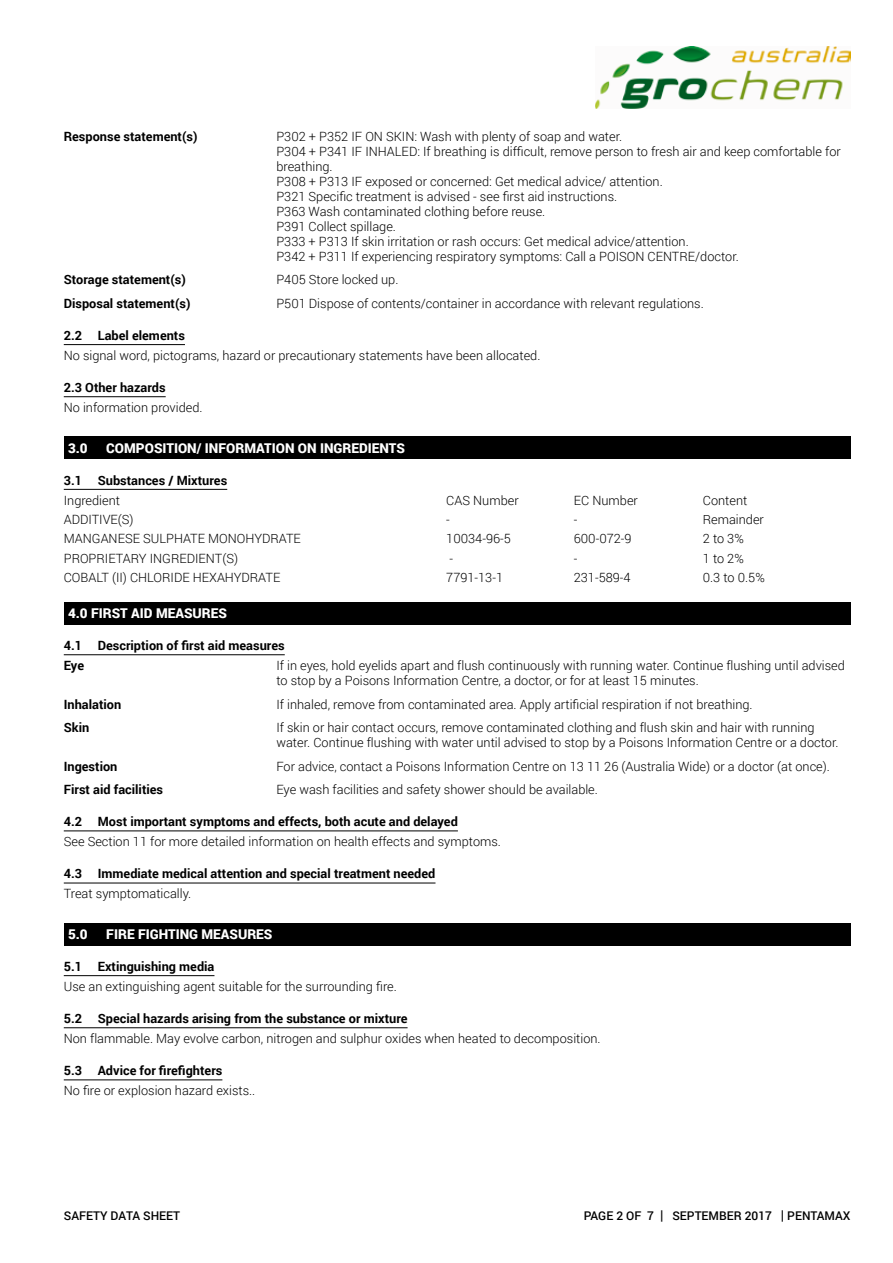
<style>
.page{position:relative;width:893px;height:1263px;background:#fff}
.page>*{position:absolute;margin:0;border:0;box-sizing:border-box;transform-origin:0 0}
.t1{font:900 13.5px "Roboto";color:#fff}
.t2{font:300 12.75px/15px "Roboto";color:#000}
.t3{font:700 12.75px/20.1px "Roboto";color:#000}
.t4{font:500 12px "Roboto";color:#000}
.s1{font-size:13.5px}
</style>
<div class="page">
<img style="left:595px;top:46px;width:255px;height:62px">
<hr style="left:64px;top:344px;width:121px;height:1px;background:#000">
<hr style="left:64px;top:396px;width:102px;height:1px;background:#000">
<div style="left:64px;top:436px;width:786px;height:23px;background:#000"></div>
<hr style="left:64px;top:489px;width:163px;height:1px;background:#000">
<div style="left:64px;top:602px;width:786px;height:23px;background:#000"></div>
<hr style="left:64px;top:654px;width:221px;height:1px;background:#000">
<hr style="left:64px;top:830px;width:394px;height:1px;background:#000">
<hr style="left:64px;top:883px;width:371px;height:1px;background:#000">
<div style="left:64px;top:923px;width:786px;height:23px;background:#000"></div>
<hr style="left:64px;top:975px;width:150px;height:1px;background:#000">
<hr style="left:64px;top:1027px;width:344px;height:1px;background:#000">
<hr style="left:64px;top:1079px;width:158px;height:1px;background:#000">
<p class="t3" style="left:64px;top:126px;width:135px">Response statement(s)</p>
<p class="t2" style="left:276px;top:128px;width:566px">P302 + P352 IF ON SKIN: Wash with plenty of soap and water.<br>P304 + P341 IF INHALED: If breathing is difficult, remove person to fresh air and keep comfortable for breathing.<br>P308 + P313 IF exposed or concerned: Get medical advice/ attention.<br>P321 Specific treatment is advised - see first aid instructions.<br>P363 Wash contaminated clothing before reuse.<br>P391 Collect spillage.<br>P333 + P313 If skin irritation or rash occurs: Get medical advice/attention.<br>P342 + P311 If experiencing respiratory symptoms: Call a POISON CENTRE/doctor.</p>
<p class="t3" style="left:64px;top:269px;width:124px">Storage statement(s)</p>
<p class="t2" style="left:276px;top:272px;width:124px">P405 Store locked up.</p>
<p class="t3" style="left:64px;top:293px;width:128px">Disposal statement(s)</p>
<p class="t2" style="left:276px;top:295px;width:429px">P501 Dispose of contents/container in accordance with relevant regulations.</p>
<p class="t3" style="left:64px;top:325px;width:123px">2.2 Label elements</p>
<p class="t2" style="left:64px;top:348px;width:478px">No signal word, pictograms, hazard or precautionary statements have been allocated.</p>
<p class="t3" style="left:64px;top:377px;width:103px">2.3 Other hazards</p>
<p class="t2" style="left:64px;top:400px;width:140px">No information provided.</p>
<p class="t1" style="left:68px;top:438px;width:21px">3.0</p>
<p class="t1" style="left:106px;top:438px;width:300px">COMPOSITION/ INFORMATION ON INGREDIENTS</p>
<p class="t3" style="left:64px;top:470px;width:165px">3.1 Substances / Mixtures</p>
<p class="t2" style="left:64px;top:492px;width:58px">Ingredient</p>
<p class="t2" style="left:446px;top:492px;width:74px">CAS Number</p>
<p class="t2" style="left:574px;top:492px;width:66px">EC Number</p>
<p class="t2" style="left:703px;top:492px;width:46px">Content</p>
<p class="t2" style="left:64px;top:512px;width:71px">ADDITIVE(S)</p>
<p class="t2" style="left:446px;top:512px;width:5px">-</p>
<p class="t2" style="left:574px;top:512px;width:5px">-</p>
<p class="t2" style="left:703px;top:512px;width:63px">Remainder</p>
<p class="t2" style="left:64px;top:531px;width:239px">MANGANESE SULPHATE MONOHYDRATE</p>
<p class="t2" style="left:446px;top:531px;width:66px">10034-96-5</p>
<p class="t2" style="left:574px;top:531px;width:59px">600-072-9</p>
<p class="t2" style="left:703px;top:531px;width:42px">2 to 3%</p>
<p class="t2" style="left:64px;top:550px;width:176px">PROPRIETARY INGREDIENT(S)</p>
<p class="t2" style="left:449px;top:550px;width:5px">-</p>
<p class="t2" style="left:574px;top:550px;width:5px">-</p>
<p class="t2" style="left:703px;top:550px;width:42px">1 to 2%</p>
<p class="t2" style="left:64px;top:569px;width:218px">COBALT (II) CHLORIDE HEXAHYDRATE</p>
<p class="t2" style="left:446px;top:569px;width:58px">7791-13-1</p>
<p class="t2" style="left:574px;top:569px;width:58px">231-589-4</p>
<p class="t2" style="left:703px;top:569px;width:63px">0.3 to 0.5%</p>
<p class="t1" style="left:68px;top:604px;width:160px">4.0 FIRST AID MEASURES</p>
<p class="t3" style="left:64px;top:635px;width:222px">4.1 Description of first aid measures<br>Eye</p>
<p class="t2" style="left:276px;top:658px;width:570px">If in eyes, hold eyelids apart and flush continuously with running water. Continue flushing until advised to stop by a Poisons Information Centre, a doctor, or for at least 15 minutes.</p>
<p class="t3" style="left:64px;top:694px;width:59px">Inhalation</p>
<p class="t2" style="left:276px;top:696px;width:478px">If inhaled, remove from contaminated area. Apply artificial respiration if not breathing.</p>
<p class="t3" style="left:64px;top:717px;width:27px">Skin</p>
<p class="t2" style="left:276px;top:720px;width:564px">If skin or hair contact occurs, remove contaminated clothing and flush skin and hair with running water. Continue flushing with water until advised to stop by a Poisons Information Centre or a doctor.</p>
<p class="t3" style="left:64px;top:756px;width:55px">Ingestion</p>
<p class="t2" style="left:276px;top:758px;width:555px">For advice, contact a Poisons Information Centre on 13 11 26 (Australia Wide) or a doctor (at once).</p>
<p class="t3" style="left:64px;top:779px;width:101px">First aid facilities</p>
<p class="t2" style="left:276px;top:782px;width:323px">Eye wash facilities and safety shower should be available.</p>
<p class="t3" style="left:64px;top:811px;width:396px">4.2 Most important symptoms and effects, both acute and delayed</p>
<p class="t2" style="left:64px;top:834px;width:439px">See Section 11 for more detailed information on health effects and symptoms.</p>
<p class="t3" style="left:64px;top:863px;width:373px">4.3 Immediate medical attention and special treatment needed</p>
<p class="t2" style="left:64px;top:886px;width:129px">Treat symptomatically.</p>
<p class="t1" style="left:68px;top:925px;width:21px">5.0</p>
<p class="t1" style="left:106px;top:925px;width:168px">FIRE FIGHTING MEASURES</p>
<p class="t3" style="left:64px;top:956px;width:152px">5.1 Extinguishing media</p>
<p class="t2" style="left:64px;top:979px;width:335px">Use an extinguishing agent suitable for the surrounding fire.</p>
<p class="t3" style="left:64px;top:1008px;width:345px">5.2 Special hazards arising from the substance or mixture</p>
<p class="t2" style="left:64px;top:1031px;width:538px">Non flammable. May evolve carbon, nitrogen and sulphur oxides when heated to decomposition.</p>
<p class="t3" style="left:64px;top:1060px;width:160px">5.3 Advice for firefighters</p>
<p class="t2" style="left:64px;top:1083px;width:193px">No fire or explosion hazard exists..</p>
<p class="t4" style="left:64px;top:1208px;width:118px">SAFETY DATA SHEET</p>
<p class="t4" style="left:584px;top:1208px;width:268px">PAGE 2 OF 7 <span class="s1">|</span> SEPTEMBER 2017 <span class="s1">|</span> PENTAMAX</p>
</div>
